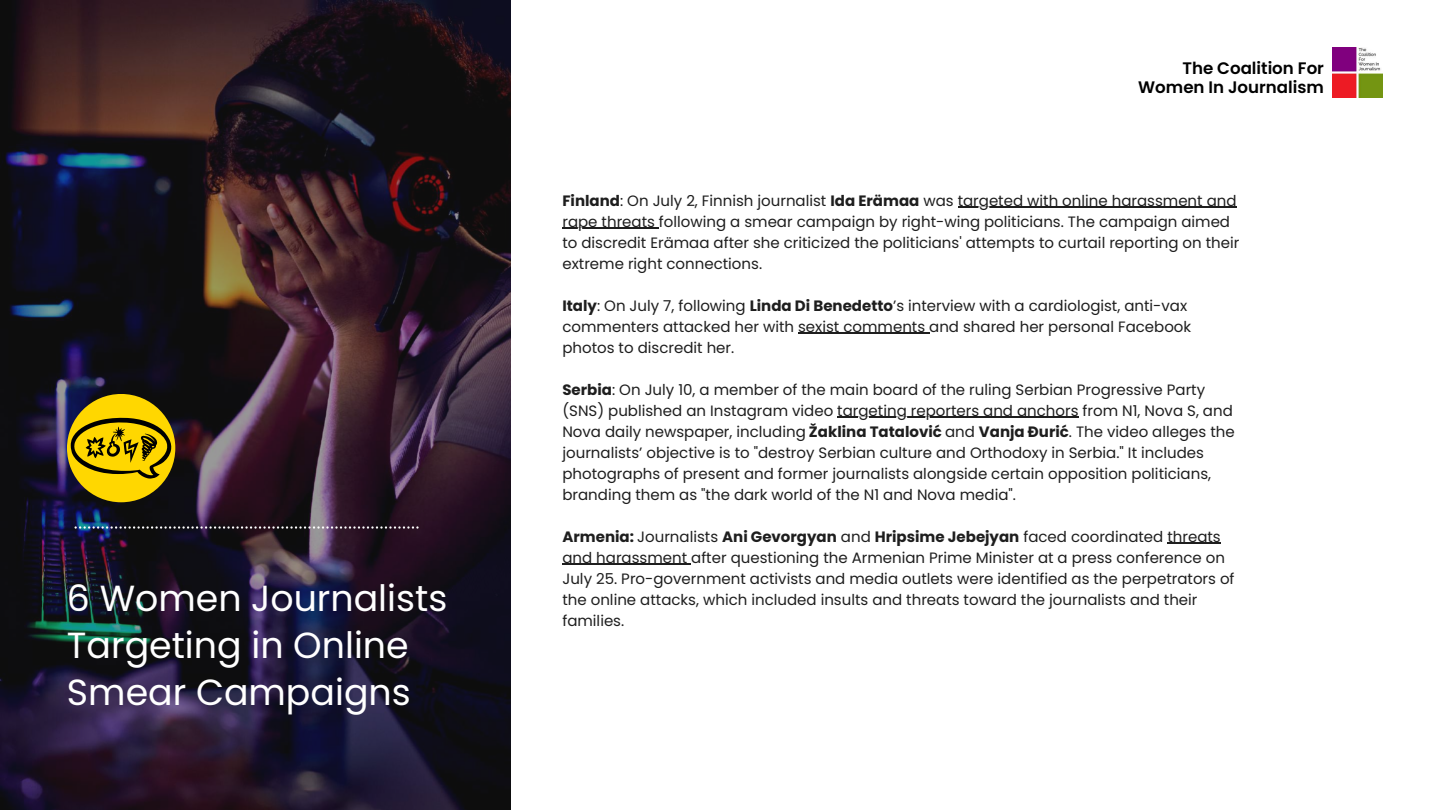
<style>
.page{position:relative;width:1440px;height:810px;background:#fff}
.page>*{position:absolute;margin:0;border:0;box-sizing:border-box;transform-origin:0 0}
.t1{font:36.3px/47px "Poppins";color:#fff}
.t2{font:600 16.7px/19.5px "Poppins";color:#000;text-align:right}
.t3{font:15px/21px "Poppins";color:#1e1e1e}
.s1{font-weight:700}
</style>
<div class="page">
<img style="left:0;top:1px;width:511px;height:808px">
<div style="left:67px;top:394px;width:108px;height:108px;background:#ffd700;border-radius:50%"></div>
<svg style="left:75px;top:526px;width:344px;height:3px"></svg>
<img style="left:1332px;top:48px;width:51px;height:50px">
<svg style="left:71px;top:418px;width:100px;height:61px"></svg>
<hr style="left:958px;top:207px;width:279px;height:1px;background:#1e1e1e">
<hr style="left:562px;top:228px;width:97px;height:1px;background:#1e1e1e">
<hr style="left:798px;top:333px;width:131px;height:1px;background:#1e1e1e">
<hr style="left:837px;top:417px;width:242px;height:1px;background:#1e1e1e">
<hr style="left:1167px;top:543px;width:54px;height:1px;background:#1e1e1e">
<hr style="left:562px;top:564px;width:129px;height:1px;background:#1e1e1e">
<h1 class="t1" style="left:67px;top:575px;width:382px">6 Women Journalists<br>Targeting in Online<br>Smear Campaigns</h1>
<p class="t2" style="left:1138px;top:58px;width:187px">The Coalition For<br>Women In Journalism</p>
<p class="t3" style="left:562px;top:190px;width:678px"><span class="s1">Finland</span>: On July 2, Finnish journalist <span class="s1">Ida Erämaa</span> was targeted with online harassment and rape threats following a smear campaign by right-wing politicians. The campaign aimed to discredit Erämaa after she criticized the politicians' attempts to curtail reporting on their extreme right connections.</p>
<p class="t3" style="left:562px;top:295px;width:630px"><span class="s1">Italy</span>: On July 7, following <span class="s1">Linda Di Benedetto</span>’s interview with a cardiologist, anti-vax commenters attacked her with sexist comments and shared her personal Facebook photos to discredit her.</p>
<p class="t3" style="left:562px;top:379px;width:674px"><span class="s1">Serbia</span>: On July 10, a member of the main board of the ruling Serbian Progressive Party (SNS) published an Instagram video targeting reporters and anchors from N1, Nova S, and Nova daily newspaper, including <span class="s1">Žaklina Tatalović</span> and <span class="s1">Vanja Đurić</span>. The video alleges the journalists’ objective is to "destroy Serbian culture and Orthodoxy in Serbia." It includes photographs of present and former journalists alongside certain opposition politicians, branding them as "the dark world of the N1 and Nova media".</p>
<p class="t3" style="left:562px;top:526px;width:674px"><span class="s1">Armenia:</span> Journalists <span class="s1">Ani Gevorgyan</span> and <span class="s1">Hripsime Jebejyan</span> faced coordinated threats and harassment after questioning the Armenian Prime Minister at a press conference on July 25. Pro-government activists and media outlets were identified as the perpetrators of the online attacks, which included insults and threats toward the journalists and their families.</p>
</div>
